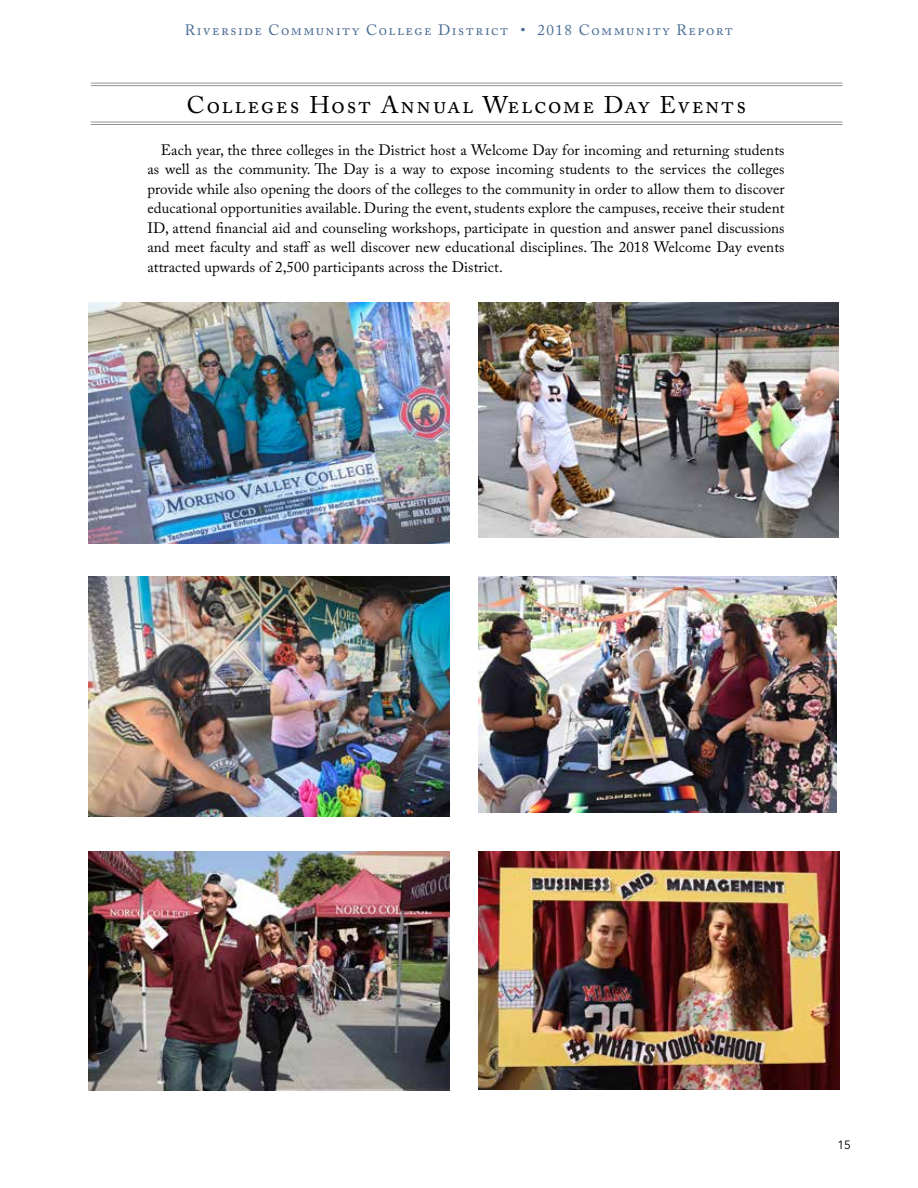
<style>
.page{position:relative;width:918px;height:1188px;background:#fff}
.page>*{position:absolute;margin:0;border:0;box-sizing:border-box;transform-origin:0 0}
.t1{font:24px "Adobe Caslon Pro";letter-spacing:.075em;color:#000}
.t2{font:15px/19.5px "Adobe Caslon Pro";letter-spacing:.005em;color:#000;text-align:justify}
.t3{font:15px "Adobe Caslon Pro";letter-spacing:.1em;color:#4a6d95}
.t4{font:12px "Avenir";color:#000}
</style>
<div class="page">
<hr style="left:91px;top:83px;width:751px;height:1px;background:#939598">
<hr style="left:91px;top:85px;width:751px;height:1px;background:#939598">
<hr style="left:91px;top:122px;width:751px;height:1px;background:#939598">
<hr style="left:91px;top:124px;width:751px;height:1px;background:#939598">
<img style="left:88px;top:577px;width:362px;height:239px">
<img style="left:88px;top:302px;width:362px;height:241px">
<img style="left:88px;top:851px;width:362px;height:239px">
<img style="left:479px;top:851px;width:361px;height:239px">
<img style="left:479px;top:302px;width:360px;height:235px">
<img style="left:479px;top:577px;width:358px;height:235px">
<p class="t3" style="left:185px;top:21px;width:550px">Riverside Community College District • 2018 Community Report</p>
<h1 class="t1" style="left:187px;top:91px;width:561px">Colleges Host Annual Welcome Day Events</h1>
<p class="t2" style="left:147px;top:140px;width:639px;text-indent:14px">Each year, the three colleges in the District host a Welcome Day for incoming and returning students as well as the community. The Day is a way to expose incoming students to the services the colleges provide while also opening the doors of the colleges to the community in order to allow them to discover educational opportunities available. During the event, students explore the campuses, receive their student ID, attend financial aid and counseling workshops, participate in question and answer panel discussions and meet faculty and staff as well discover new educational disciplines. The 2018 Welcome Day events attracted upwards of 2,500 participants across the District.</p>
<p class="t4" style="left:837px;top:1138px;width:15px">15</p>
</div>
